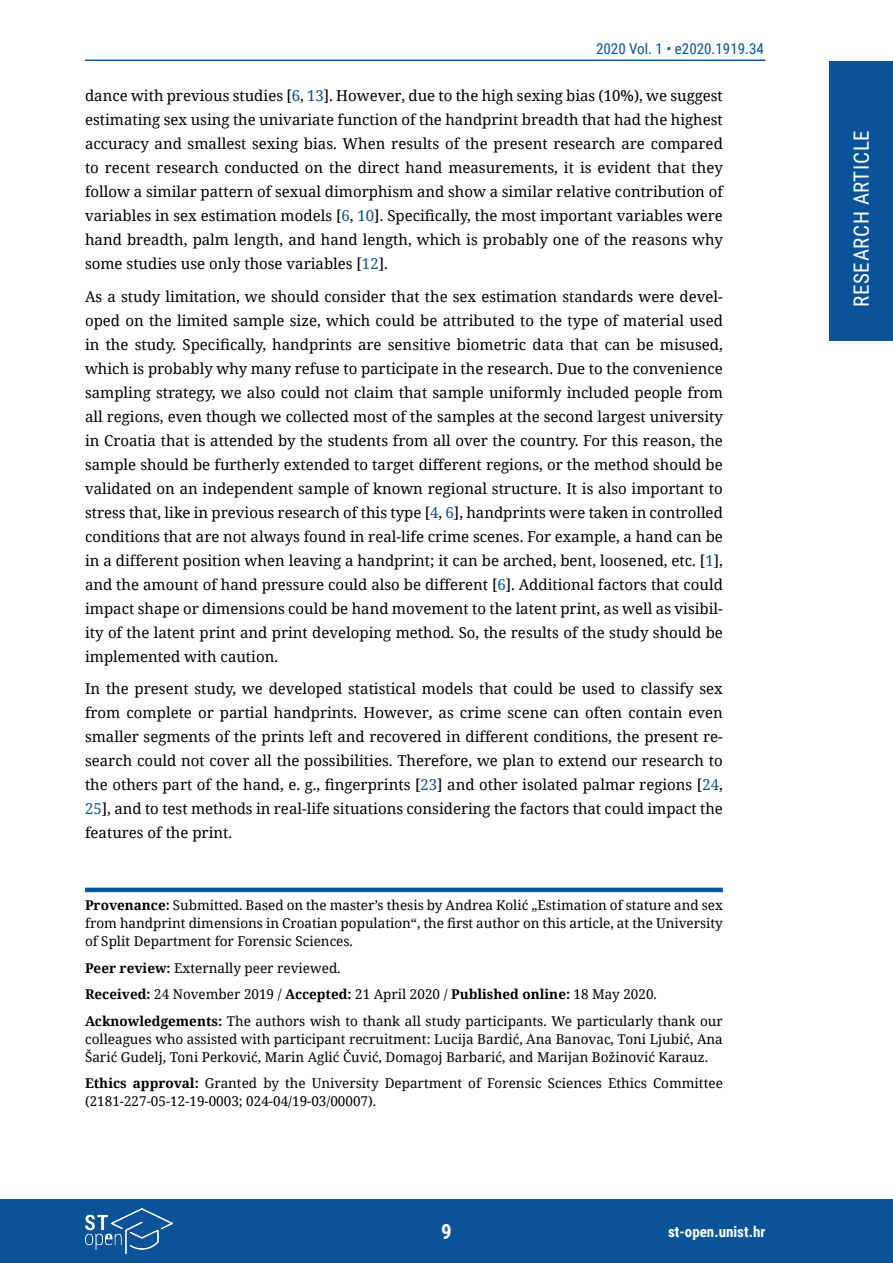
<style>
.page{position:relative;width:893px;height:1263px;background:#fff}
.page>*{position:absolute;margin:0;border:0;box-sizing:border-box;transform-origin:0 0}
.t1{font:21px "Roboto Condensed";letter-spacing:.035em;color:#fff}
.t2{font:700 21px "Roboto Condensed";color:#fff}
.t3{font:15px/24px "Noto Serif";color:#000;text-align:justify}
.t4{font:15px "Roboto Condensed";color:#095398}
.t5{font:700 15px "Roboto Condensed";color:#fff}
.t6{font:13.5px/18px "Noto Serif";color:#000}
.s1{color:#095398}
.s2{font-weight:700}
</style>
<div class="page">
<div style="left:829px;top:61px;width:64px;height:279px;background:#095398"></div>
<div style="left:0;top:1199px;width:893px;height:64px;background:#095398"></div>
<hr style="left:85px;top:60px;width:680px;height:1px;background:#095398">
<img style="left:85px;top:1209px;width:87px;height:44px">
<hr style="left:85px;top:888px;width:638px;height:4px;background:#095398">
<p class="t4" style="left:596px;top:38px;width:169px">2020 Vol. 1 • e2020.1919.34</p>
<p class="t3" style="left:85px;top:83px;width:639px">dance with previous studies [<span class="s1">6</span>, <span class="s1">13</span>]. However, due to the high sexing bias (10%), we suggest estimating sex using the univariate function of the handprint breadth that had the highest accuracy and smallest sexing bias. When results of the present research are compared to recent research conducted on the direct hand measurements, it is evident that they follow a similar pattern of sexual dimorphism and show a similar relative contribution of variables in sex estimation models [<span class="s1">6</span>, <span class="s1">10</span>]. Specifically, the most important variables were hand breadth, palm length, and hand length, which is probably one of the reasons why some studies use only those variables [<span class="s1">12</span>].</p>
<p class="t3" style="left:85px;top:284px;width:639px">As a study limitation, we should consider that the sex estimation standards were devel&shy;oped on the limited sample size, which could be attributed to the type of material used in the study. Specifically, handprints are sensitive biometric data that can be misused, which is probably why many refuse to participate in the research. Due to the convenience sampling strategy, we also could not claim that sample uniformly included people from all regions, even though we collected most of the samples at the second largest university in Croatia that is attended by the students from all over the country. For this reason, the sample should be furtherly extended to target different regions, or the method should be validated on an independent sample of known regional structure. It is also important to stress that, like in previous research of this type [<span class="s1">4</span>, <span class="s1">6</span>], handprints were taken in controlled conditions that are not always found in real-life crime scenes. For example, a hand can be in a different position when leaving a handprint; it can be arched, bent, loosened, etc. [<span class="s1">1</span>], and the amount of hand pressure could also be different [<span class="s1">6</span>]. Additional factors that could impact shape or dimensions could be hand movement to the latent print, as well as visibil&shy;ity of the latent print and print developing method. So, the results of the study should be implemented with caution.</p>
<p class="t3" style="left:85px;top:676px;width:639px">In the present study, we developed statistical models that could be used to classify sex from complete or partial handprints. However, as crime scene can often contain even smaller segments of the prints left and recovered in different conditions, the present re&shy;search could not cover all the possibilities. Therefore, we plan to extend our research to the others part of the hand, e. g., fingerprints [<span class="s1">23</span>] and other isolated palmar regions [<span class="s1">24</span>, <span class="s1">25</span>], and to test methods in real-life situations considering the factors that could impact the features of the print.</p>
<p class="t6" style="left:85px;top:896px;width:639px;text-align:justify"><span class="s2">Provenance:</span> Submitted. Based on the master’s thesis by Andrea Kolić „Estimation of stature and sex from handprint dimensions in Croatian population“, the first author on this article, at the University of Split Department for Forensic Sciences.</p>
<p class="t6" style="left:85px;top:954px;width:639px;line-height:26.5px"><span class="s2">Peer review:</span> Externally peer reviewed.<br><span class="s2">Received:</span> 24 November 2019 / <span class="s2">Accepted:</span> 21 April 2020 / <span class="s2">Published online:</span> 18 May 2020.<br><span class="s2">Acknowledgements:</span> The authors wish to thank all study participants. We particularly thank our</p>
<p class="t6" style="left:85px;top:1029px;width:639px">colleagues who assisted with participant recruitment: Lucija Bardić, Ana Banovac, Toni Ljubić, Ana<br>Šarić Gudelj, Toni Perković, Marin Aglić Čuvić, Domagoj Barbarić, and Marijan Božinović Karauz.</p>
<p class="t6" style="left:85px;top:1074px;width:639px"><span class="s2">Ethics approval:</span> Granted by the University Department of Forensic Sciences Ethics Committee (2181-227-05-12-19-0003; 024-04/19-03/00007).</p>
<h1 class="t2" style="left:441px;top:1217px;width:12px">9</h1>
<p class="t5" style="left:668px;top:1221px;width:99px">st-open.unist.hr</p>
<h1 class="t1" style="left:847px;top:307px;width:179px;rotate:-90deg">RESEARCH ARTICLE</h1>
</div>
